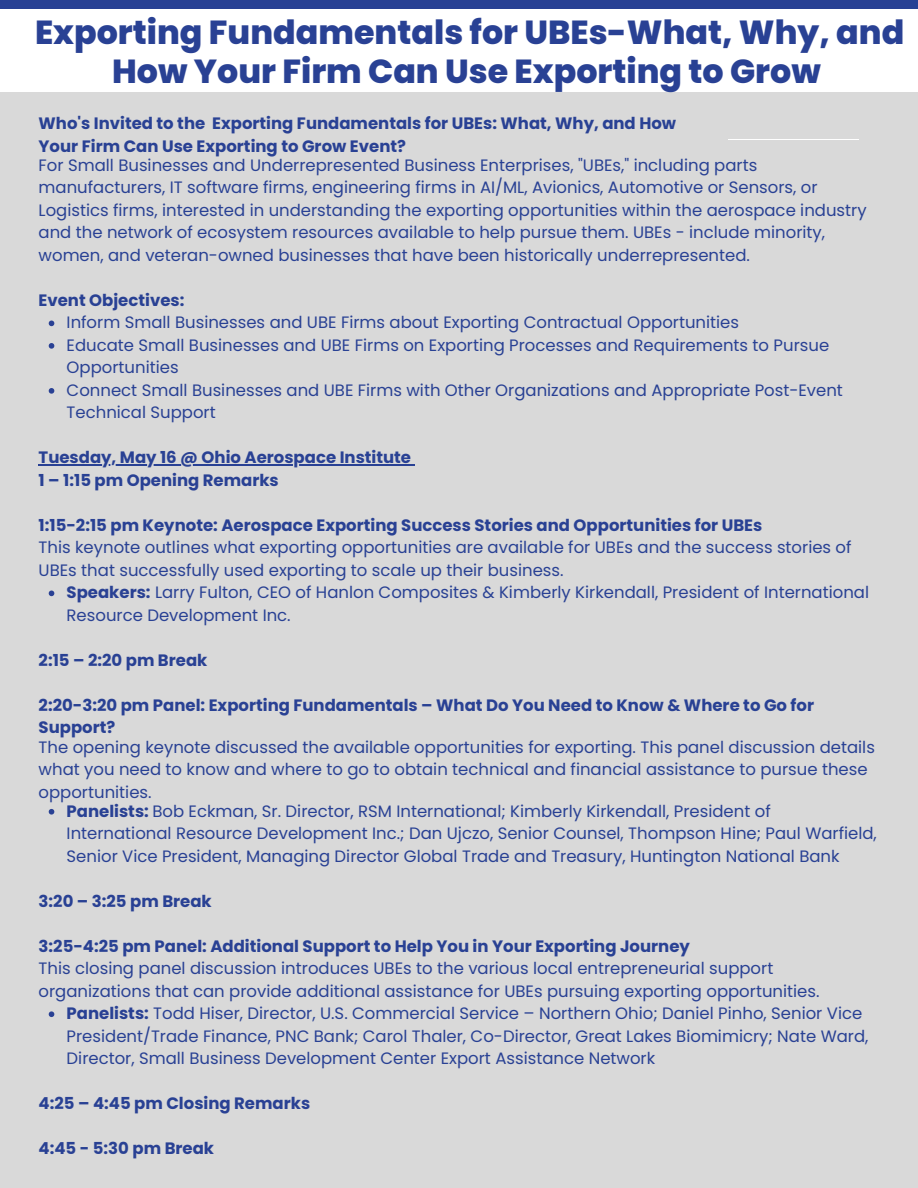
<style>
.page{position:relative;width:918px;height:1188px;background:#d9d9d9}
.page>*{position:absolute;margin:0;border:0;box-sizing:border-box;transform-origin:0 0}
.t1{font:800 33.3px/39.3px "Poppins";color:#294194;text-align:center}
.t2{font:16.5px/22.5px "Poppins";color:#294194}
.t3{font:700 16.5px/22.5px "Poppins";color:#294194}
.s1{font-weight:700}
</style>
<div class="page">
<div style="left:0;top:0;width:918px;height:17px;background:#284194"></div>
<div style="left:0;top:9px;width:918px;height:83px;background:#fff"></div>
<hr style="left:728px;top:139px;width:131px;height:1px;background:#fff">
<svg style="left:49px;top:321px;width:5px;height:5px"></svg>
<svg style="left:49px;top:343px;width:5px;height:6px"></svg>
<svg style="left:49px;top:388px;width:5px;height:6px"></svg>
<svg style="left:49px;top:591px;width:5px;height:5px"></svg>
<hr style="left:39px;top:465px;width:372px;height:1px;background:#294194">
<svg style="left:49px;top:809px;width:5px;height:6px"></svg>
<svg style="left:49px;top:1011px;width:5px;height:6px"></svg>
<p class="t1" style="left:35px;top:12px;width:871px">Exporting Fundamentals for UBEs-What, Why, and<br>How Your Firm Can Use Exporting to Grow</p>
<p class="t3" style="left:39px;top:112px;width:639px">Who's Invited to the Exporting Fundamentals for UBEs: What, Why, and How<br>Your Firm Can Use Exporting to Grow Event?</p>
<p class="t2" style="left:39px;top:154px;width:830px">For Small Businesses and Underrepresented Business Enterprises, "UBEs," including parts manufacturers, IT software firms, engineering firms in AI/ML, Avionics, Automotive or Sensors, or Logistics firms, interested in understanding the exporting opportunities within the aerospace industry and the network of ecosystem resources available to help pursue them. UBEs - include minority, women, and veteran-owned businesses that have been historically underrepresented.</p>
<p class="t3" style="left:39px;top:289px;width:147px">Event Objectives:</p>
<p class="t2" style="left:67px;top:311px;width:674px">Inform Small Businesses and UBE Firms about Exporting Contractual Opportunities</p>
<p class="t2" style="left:67px;top:334px;width:764px">Educate Small Businesses and UBE Firms on Exporting Processes and Requirements to Pursue<br>Opportunities</p>
<p class="t2" style="left:67px;top:379px;width:778px">Connect Small Businesses and UBE Firms with Other Organizations and Appropriate Post-Event<br>Technical Support</p>
<p class="t3" style="left:39px;top:446px;width:374px">Tuesday, May 16 @ Ohio Aerospace Institute</p>
<p class="t3" style="left:39px;top:469px;width:242px">1 – 1:15 pm Opening Remarks</p>
<p class="t3" style="left:39px;top:514px;width:725px">1:15-2:15 pm Keynote: Aerospace Exporting Success Stories and Opportunities for UBEs</p>
<p class="t2" style="left:39px;top:536px;width:815px">This keynote outlines what exporting opportunities are available for UBEs and the success stories of<br>UBEs that successfully used exporting to scale up their business.</p>
<p class="t2" style="left:67px;top:581px;width:804px"><span class="s1">Speakers:</span> Larry Fulton, CEO of Hanlon Composites &amp; Kimberly Kirkendall, President of International<br>Resource Development Inc.</p>
<p class="t3" style="left:39px;top:649px;width:170px">2:15 – 2:20 pm Break</p>
<p class="t3" style="left:39px;top:694px;width:777px">2:20-3:20 pm Panel: Exporting Fundamentals – What Do You Need to Know &amp; Where to Go for<br>Support?</p>
<p class="t2" style="left:39px;top:736px;width:838px">The opening keynote discussed the available opportunities for exporting. This panel discussion details what you need to know and where to go to obtain technical and financial assistance to pursue these opportunities.</p>
<p class="t2" style="left:67px;top:800px;width:812px"><span class="s1">Panelists:</span> Bob Eckman, Sr. Director, RSM International; Kimberly Kirkendall, President of<br>International Resource Development Inc.; Dan Ujczo, Senior Counsel, Thompson Hine; Paul Warfield,<br>Senior Vice President, Managing Director Global Trade and Treasury, Huntington National Bank</p>
<p class="t3" style="left:39px;top:890px;width:175px">3:20 – 3:25 pm Break</p>
<p class="t3" style="left:39px;top:935px;width:653px">3:25-4:25 pm Panel: Additional Support to Help You in Your Exporting Journey</p>
<p class="t2" style="left:39px;top:957px;width:782px">This closing panel discussion introduces UBEs to the various local entrepreneurial support organizations that can provide additional assistance for UBEs pursuing exporting opportunities.</p>
<p class="t2" style="left:67px;top:1002px;width:803px"><span class="s1">Panelists:</span> Todd Hiser, Director, U.S. Commercial Service – Northern Ohio; Daniel Pinho, Senior Vice<br>President/Trade Finance, PNC Bank; Carol Thaler, Co-Director, Great Lakes Biomimicry; Nate Ward,<br>Director, Small Business Development Center Export Assistance Network</p>
<p class="t3" style="left:39px;top:1092px;width:273px">4:25 – 4:45 pm Closing Remarks</p>
<p class="t3" style="left:39px;top:1137px;width:177px">4:45 - 5:30 pm Break</p>
</div>
